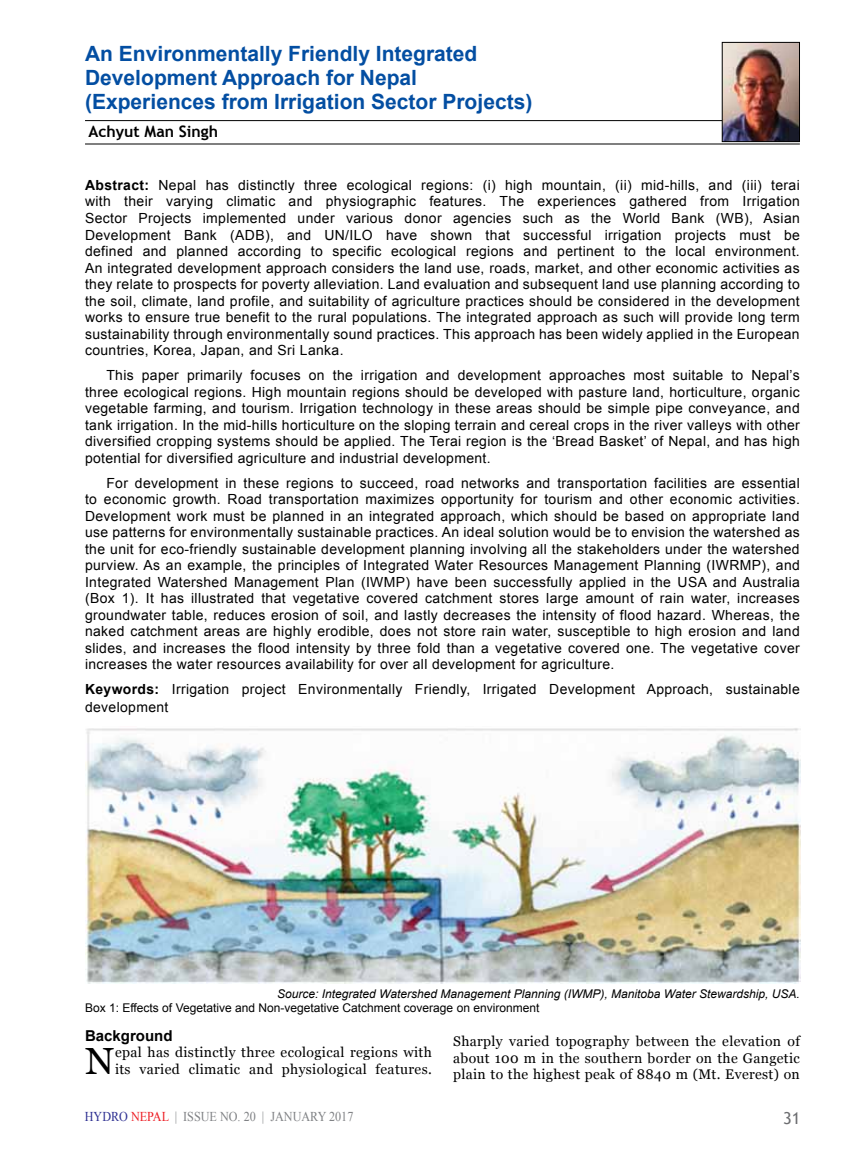
<style>
.page{position:relative;width:851px;height:1149px;background:#fff}
.page>*{position:absolute;margin:0;border:0;box-sizing:border-box;transform-origin:0 0}
.t1{font:37.8px "Georgia";color:#000}
.t2{font:700 21px/24px "Arial";color:#034ea2}
.t3{font:16.5px "Trebuchet MS";color:#6d6e71}
.t4{font:700 15.75px "Trebuchet MS";color:#000}
.t5{font:700 15px "Arial";color:#000}
.t6{font:13.95px/16.5px "Arial";letter-spacing:.025em;color:#000;text-align:justify}
.t7{font:13.95px/16.5px "Georgia";letter-spacing:.025em;color:#000}
.t8{font:13.5px "Times New Roman";color:#808285;scale:.9 1}
.t9{font:italic 12px "Arial";color:#000}
.t10{font:12px "Arial";color:#000}
.s1{font-weight:700}
.s2{color:#2e3092}
.s3{color:#ed1d24}
</style>
<div class="page">
<hr style="left:85px;top:144px;width:714px;height:1px;background:#000">
<hr style="left:85px;top:120px;width:714px;height:1px;background:#000">
<img style="left:723px;top:44px;width:74px;height:96px">
<div style="left:721px;top:42px;width:78px;height:100px;border:1px solid #000"></div>
<img style="left:85px;top:728px;width:715px;height:254px">
<h2 class="t2" style="left:85px;top:43px;width:448px">An Environmentally Friendly Integrated<br>Development Approach for Nepal (Experiences from Irrigation Sector Projects)</h2>
<p class="t4" style="left:88px;top:122px;width:131px">Achyut Man Singh</p>
<p class="t6" style="left:85px;top:177px;width:716px"><span class="s1">Abstract:</span> Nepal has distinctly three ecological regions: (i) high mountain, (ii) mid-hills, and (iii) terai with their varying climatic and physiographic features. The experiences gathered from Irrigation Sector Projects implemented under various donor agencies such as the World Bank (WB), Asian Development Bank (ADB), and UN/ILO have shown that successful irrigation projects must be defined and planned according to specific ecological regions and pertinent to the local environment.<br>An integrated development approach considers the land use, roads, market, and other economic activities as they relate to prospects for poverty alleviation. Land evaluation and subsequent land use planning according to the soil, climate, land profile, and suitability of agriculture practices should be considered in the development works to ensure true benefit to the rural populations. The integrated approach as such will provide long term sustainability through environmentally sound practices. This approach has been widely applied in the European countries, Korea, Japan, and Sri Lanka.</p>
<p class="t6" style="left:85px;top:367px;width:716px;text-indent:21px">This paper primarily focuses on the irrigation and development approaches most suitable to Nepal’s three ecological regions. High mountain regions should be developed with pasture land, horticulture, organic vegetable farming, and tourism. Irrigation technology in these areas should be simple pipe conveyance, and tank irrigation. In the mid-hills horticulture on the sloping terrain and cereal crops in the river valleys with other diversified cropping systems should be applied. The Terai region is the ‘Bread Basket’ of Nepal, and has high potential for diversified agriculture and industrial development.</p>
<p class="t6" style="left:85px;top:474px;width:716px;text-indent:21px">For development in these regions to succeed, road networks and transportation facilities are essential to economic growth. Road transportation maximizes opportunity for tourism and other economic activities.<br>Development work must be planned in an integrated approach, which should be based on appropriate land use patterns for environmentally sustainable practices. An ideal solution would be to envision the watershed as the unit for eco-friendly sustainable development planning involving all the stakeholders under the watershed purview. As an example, the principles of Integrated Water Resources Management Planning (IWRMP), and Integrated Watershed Management Plan (IWMP) have been successfully applied in the USA and Australia (Box 1). It has illustrated that vegetative covered catchment stores large amount of rain water, increases groundwater table, reduces erosion of soil, and lastly decreases the intensity of flood hazard. Whereas, the naked catchment areas are highly erodible, does not store rain water, susceptible to high erosion and land slides, and increases the flood intensity by three fold than a vegetative covered one. The vegetative cover increases the water resources availability for over all development for agriculture.</p>
<p class="t6" style="left:85px;top:680px;width:716px;line-height:18px"><span class="s1">Keywords:</span> Irrigation project Environmentally Friendly, Irrigated Development Approach, sustainable development</p>
<p class="t9" style="left:277px;top:986px;width:524px">Source: Integrated Watershed Management Planning (IWMP), Manitoba Water Stewardship, USA.</p>
<p class="t10" style="left:85px;top:999px;width:456px">Box 1: Effects of Vegetative and Non-vegetative Catchment coverage on environment</p>
<p class="t5" style="left:85px;top:1024px;width:89px">Background</p>
<h1 class="t1" style="left:85px;top:1037px;width:30px">N</h1>
<p class="t7" style="left:115px;top:1044px;width:318px">epal has distinctly three ecological regions with its varied climatic and physiological features.</p>
<p class="t7" style="left:453px;top:1033px;width:348px;text-align:justify">Sharply varied topography between the elevation of about 100 m in the southern border on the Gangetic plain to the highest peak of 8840 m (Mt. Everest) on</p>
<p class="t8" style="left:85px;top:1107px;width:300px"><span class="s2">HYDRO</span> <span class="s3">NEPAL</span> | ISSUE NO. 20 | JANUARY 2017</p>
<p class="t3" style="left:783px;top:1107px;width:19px">31</p>
</div>
